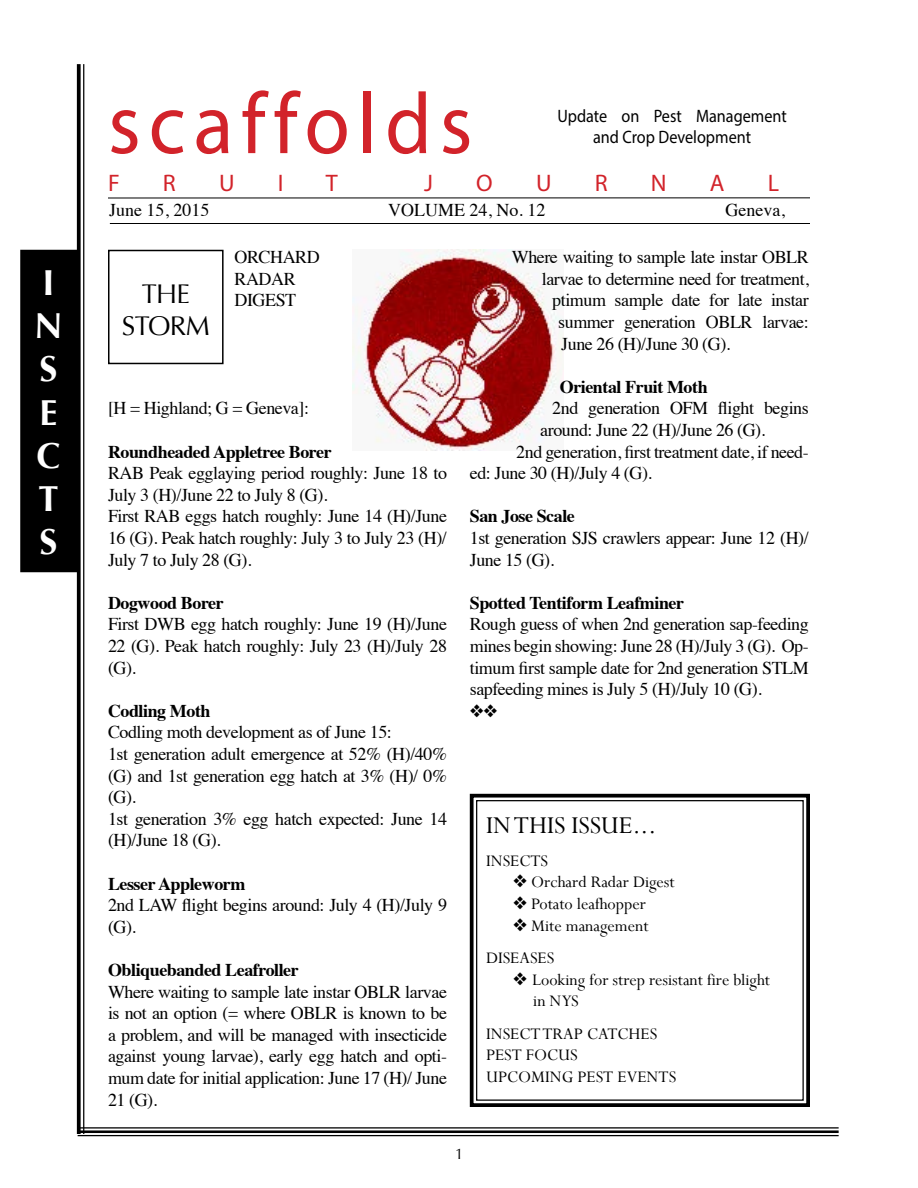
<style>
.page{position:relative;width:918px;height:1188px;background:#fff}
.page>*{position:absolute;margin:0;border:0;box-sizing:border-box;transform-origin:0 0}
.t1{font:87px "Myriad Pro";letter-spacing:.095em;color:#d2232a;scale:.95 1}
.t2{font:700 36px/43.2px "Optima";color:#fff}
.t3{font:27px "Perpetua";color:#000}
.t4{font:27px/32.4px "Optima";letter-spacing:-.025em;color:#000;text-align:center}
.t5{font:24px "Myriad Pro";color:#d2232a}
.t6{font:18px/21.6px "Times";letter-spacing:-.025em;color:#000}
.t7{font:18px/21.6px "Perpetua";color:#000}
.t8{font:700 18px "Times";letter-spacing:-.025em;color:#000}
.t9{font:18px/21.6px "Myriad Pro";color:#000;text-align:center;scale:.9 1}
.t10{font:18px "Times";color:#000}
.t11{font:15px "Optima";color:#000}
</style>
<div class="page">
<svg style="left:77px;top:64px;width:4px;height:1070px;background:#191919"></svg>
<hr style="left:83px;top:64px;width:1px;height:1070px;background:#000">
<hr style="left:110px;top:223px;width:700px;height:1px;background:#000">
<hr style="left:78px;top:1127px;width:761px;height:2px;background:#000">
<hr style="left:78px;top:1130px;width:761px;height:3px;background:#000">
<hr style="left:78px;top:1135px;width:761px;height:1px;background:#000">
<hr style="left:108px;top:197px;width:702px;height:1px;background:#000">
<img style="left:352px;top:250px;width:212px;height:201px">
<svg style="left:469px;top:793px;width:341px;height:314px"></svg>
<div style="left:476px;top:800px;width:328px;height:301px;border:1px solid #000"></div>
<div style="left:108px;top:250px;width:116px;height:114px;border:2px solid #000"></div>
<div style="left:22px;top:251px;width:54px;height:320px;background:#000"></div>
<div style="left:20px;top:250px;width:58px;height:322px;border:3px solid #000"></div>
<h2 class="t2" style="left:34px;top:262px;width:30px">I<br>N<br>S<br>E<br>C<br>T<br>S</h2>
<h1 class="t1" style="left:108px;top:70px;width:385px">scaffolds</h1>
<h3 class="t5" style="left:108px;top:168px;width:13px">F</h3>
<h3 class="t5" style="left:163px;top:168px;width:14px">R</h3>
<h3 class="t5" style="left:219px;top:168px;width:17px">U</h3>
<h3 class="t5" style="left:278px;top:168px;width:7px">I</h3>
<h3 class="t5" style="left:326px;top:168px;width:13px">T</h3>
<h3 class="t5" style="left:424px;top:168px;width:10px">J</h3>
<h3 class="t5" style="left:476px;top:168px;width:18px">O</h3>
<h3 class="t5" style="left:536px;top:168px;width:17px">U</h3>
<h3 class="t5" style="left:595px;top:168px;width:14px">R</h3>
<h3 class="t5" style="left:651px;top:168px;width:17px">N</h3>
<h3 class="t5" style="left:710px;top:168px;width:16px">A</h3>
<h3 class="t5" style="left:768px;top:168px;width:13px">L</h3>
<p class="t9" style="left:557px;top:104px;width:256px">Update on Pest Management and Crop Development</p>
<p class="t10" style="left:109px;top:193px;width:102px">June 15, 2015</p>
<p class="t10" style="left:388px;top:193px;width:159px">VOLUME 24, No. 12</p>
<p class="t6" style="left:726px;top:198px;width:61px">Geneva,</p>
<h3 class="t4" style="left:122px;top:278px;width:89px">THE<br>STORM</h3>
<p class="t6" style="left:235px;top:245px;width:87px">ORCHARD<br>RADAR<br>DIGEST</p>
<p class="t6" style="left:108px;top:396px;width:203px">[H = Highland; G = Geneva]:</p>
<p class="t8" style="left:108px;top:434px;width:225px">Roundheaded Appletree Borer</p>
<p class="t6" style="left:108px;top:461px;width:341px">RAB Peak egglaying period roughly: June 18 to July 3 (H)/June 22 to July 8 (G).<br>First RAB eggs hatch roughly: June 14 (H)/June 16 (G). Peak hatch roughly: July 3 to July 23 (H)/ July 7 to July 28 (G).</p>
<p class="t8" style="left:108px;top:586px;width:117px">Dogwood Borer</p>
<p class="t6" style="left:108px;top:612px;width:341px;text-align:justify">First DWB egg hatch roughly: June 19 (H)/June 22 (G). Peak hatch roughly: July 23 (H)/July 28 (G).</p>
<p class="t8" style="left:108px;top:694px;width:104px">Codling Moth</p>
<p class="t6" style="left:108px;top:720px;width:341px">Codling moth development as of June 15:<br>1st generation adult emergence at 52% (H)/40% (G) and 1st generation egg hatch at 3% (H)/ 0% (G).<br>1st generation 3% egg hatch expected: June 14 (H)/June 18 (G).</p>
<p class="t8" style="left:108px;top:866px;width:139px">Lesser Appleworm</p>
<p class="t6" style="left:108px;top:893px;width:341px">2nd LAW flight begins around: July 4 (H)/July 9 (G).</p>
<p class="t8" style="left:108px;top:953px;width:192px">Obliquebanded Leafroller</p>
<p class="t6" style="left:108px;top:979px;width:341px;text-align:justify">Where waiting to sample late instar OBLR larvae is not an option (= where OBLR is known to be a problem, and will be managed with insecticide against young larvae), early egg hatch and opti&shy;mum date for initial application: June 17 (H)/ June 21 (G).</p>
<p class="t6" style="left:512px;top:245px;width:299px">Where waiting to sample late instar OBLR</p>
<p class="t6" style="left:542px;top:266px;width:269px">larvae to determine need for treatment,</p>
<p class="t6" style="left:552px;top:288px;width:258px">ptimum sample date for late instar</p>
<p class="t6" style="left:558px;top:310px;width:252px">summer generation OBLR larvae:</p>
<p class="t6" style="left:561px;top:331px;width:171px">June 26 (H)/June 30 (G).</p>
<p class="t8" style="left:560px;top:370px;width:149px">Oriental Fruit Moth</p>
<p class="t6" style="left:552px;top:396px;width:258px">2nd generation OFM flight begins</p>
<p class="t6" style="left:540px;top:418px;width:227px">around: June 22 (H)/June 26 (G).</p>
<p class="t6" style="left:516px;top:439px;width:294px">2nd generation, first treatment date, if need-</p>
<p class="t6" style="left:470px;top:461px;width:184px">ed: June 30 (H)/July 4 (G).</p>
<p class="t8" style="left:470px;top:499px;width:107px">San Jose Scale</p>
<p class="t6" style="left:470px;top:526px;width:340px">1st generation SJS crawlers appear: June 12 (H)/<br>June 15 (G).</p>
<p class="t8" style="left:470px;top:586px;width:216px">Spotted Tentiform Leafminer</p>
<p class="t6" style="left:470px;top:612px;width:341px;text-align:justify">Rough guess of when 2nd generation sap-feeding mines begin showing: June 28 (H)/July 3 (G). Op&shy;timum first sample date for 2nd generation STLM sapfeeding mines is July 5 (H)/July 10 (G).</p>
<h3 class="t3" style="left:486px;top:809px;width:172px">IN THIS ISSUE...</h3>
<p class="t7" style="left:486px;top:850px;width:64px">INSECTS</p>
<p class="t7" style="left:513px;top:871px;width:163px">❖ Orchard Radar Digest</p>
<p class="t7" style="left:513px;top:893px;width:134px">❖ Potato leafhopper</p>
<p class="t7" style="left:486px;top:909px;width:164px;line-height:32.4px;text-indent:27px">❖ Mite management<br>DISEASES</p>
<p class="t7" style="left:533px;top:968px;width:238px;text-indent:-20px">❖ Looking for strep resistant fire blight in NYS</p>
<p class="t7" style="left:486px;top:1022px;width:192px">INSECT TRAP CATCHES<br>PEST FOCUS<br>UPCOMING PEST EVENTS</p>
<p class="t11" style="left:455px;top:1145px;width:10px">1</p>
</div>
